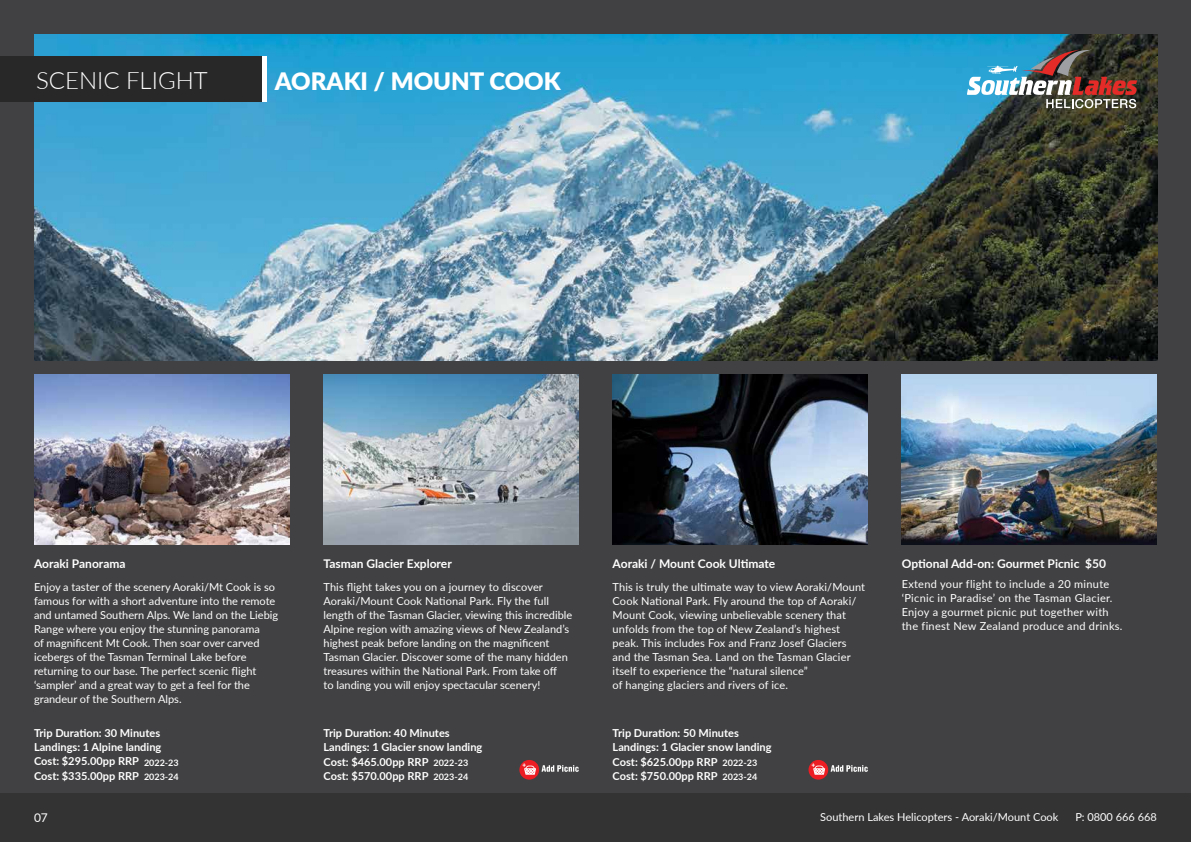
<style>
.page{position:relative;width:1191px;height:842px;background:#414042}
.page>*{position:absolute;margin:0;border:0;box-sizing:border-box;transform-origin:0 0}
.t1{font:900 24px "Lato";color:#fff}
.t2{font:300 24px "Lato";color:#fff}
.t3{font:700 12px "Lato";color:#fff}
.t4{font:12px "Lato";color:#fff}
.t5{font:11px/14.1px "Lato";color:#fff}
.t6{font:700 11px/14.1px "Lato";color:#fff}
.t7{font:11px/14px "Lato";letter-spacing:.025em;color:#fff}
.s1{font-size:9px}
</style>
<div class="page">
<img style="left:34px;top:34px;width:1123px;height:326px">
<div style="left:0;top:794px;width:1191px;height:48px;background:#333334"></div>
<div style="left:0;top:57px;width:264px;height:45px;background:#292829"></div>
<hr style="left:262px;top:57px;width:4px;height:45px;background:#fff">
<img style="left:901px;top:374px;width:256px;height:170px">
<img style="left:34px;top:374px;width:255px;height:170px">
<img style="left:323px;top:374px;width:256px;height:170px">
<svg style="left:519px;top:760px;width:20px;height:20px"></svg>
<svg style="left:522px;top:763px;width:57px;height:12px"></svg>
<img style="left:612px;top:374px;width:256px;height:170px">
<svg style="left:808px;top:760px;width:20px;height:20px"></svg>
<svg style="left:811px;top:763px;width:57px;height:12px"></svg>
<img style="left:967px;top:48px;width:170px;height:60px">
<h1 class="t2" style="left:36px;top:64px;width:173px">SCENIC FLIGHT</h1>
<h1 class="t1" style="left:275px;top:63px;width:287px">AORAKI / MOUNT COOK</h1>
<p class="t3" style="left:34px;top:555px;width:93px">Aoraki Panorama</p>
<p class="t5" style="left:34px;top:579px;width:246px">Enjoy a taster of the scenery Aoraki/Mt Cook is so famous for with a short adventure into the remote and untamed Southern Alps. We land on the Liebig Range where you enjoy the stunning panorama<br>of magnificent Mt Cook. Then soar over carved icebergs of the Tasman Terminal Lake before returning to our base. The perfect scenic flight ‘sampler’ and a great way to get a feel for the grandeur of the Southern Alps.</p>
<p class="t6" style="left:34px;top:726px;width:146px">Trip Duration: 30 Minutes<br>Landings: 1 Alpine landing<br>Cost: $295.00pp RRP <span class="s1">2022-23<br></span>Cost: $335.00pp RRP <span class="s1">2023-24</span></p>
<p class="t3" style="left:323px;top:555px;width:130px">Tasman Glacier Explorer</p>
<p class="t5" style="left:323px;top:579px;width:250px">This flight takes you on a journey to discover Aoraki/Mount Cook National Park. Fly the full length of the Tasman Glacier, viewing this incredible Alpine region with amazing views of New Zealand’s highest peak before landing on the magnificent Tasman Glacier. Discover some of the many hidden treasures within the National Park. From take off<br>to landing you will enjoy spectacular scenery!</p>
<p class="t6" style="left:323px;top:726px;width:160px">Trip Duration: 40 Minutes<br>Landings: 1 Glacier snow landing<br>Cost: $465.00pp RRP <span class="s1">2022-23<br></span>Cost: $570.00pp RRP <span class="s1">2023-24</span></p>
<p class="t3" style="left:612px;top:555px;width:164px">Aoraki / Mount Cook Ultimate</p>
<p class="t5" style="left:612px;top:579px;width:254px">This is truly the ultimate way to view Aoraki/Mount Cook National Park. Fly around the top of Aoraki/ Mount Cook, viewing unbelievable scenery that unfolds from the top of New Zealand’s highest peak. This includes Fox and Franz Josef Glaciers and the Tasman Sea. Land on the Tasman Glacier itself to experience the “natural silence”<br>of hanging glaciers and rivers of ice.</p>
<p class="t6" style="left:612px;top:726px;width:160px">Trip Duration: 50 Minutes<br>Landings: 1 Glacier snow landing<br>Cost: $625.00pp RRP <span class="s1">2022-23<br></span>Cost: $750.00pp RRP <span class="s1">2023-24</span></p>
<p class="t3" style="left:901px;top:555px;width:206px">Optional Add-on: Gourmet Picnic $50</p>
<p class="t7" style="left:901px;top:576px;width:222px">Extend your flight to include a 20 minute ‘Picnic in Paradise’ on the Tasman Glacier.<br>Enjoy a gourmet picnic put together with the finest New Zealand produce and drinks.</p>
<p class="t4" style="left:34px;top:809px;width:15px">07</p>
<p class="t5" style="left:820px;top:810px;width:240px">Southern Lakes Helicopters - Aoraki/Mount Cook</p>
<p class="t5" style="left:1075px;top:810px;width:83px">P: 0800 666 668</p>
</div>
